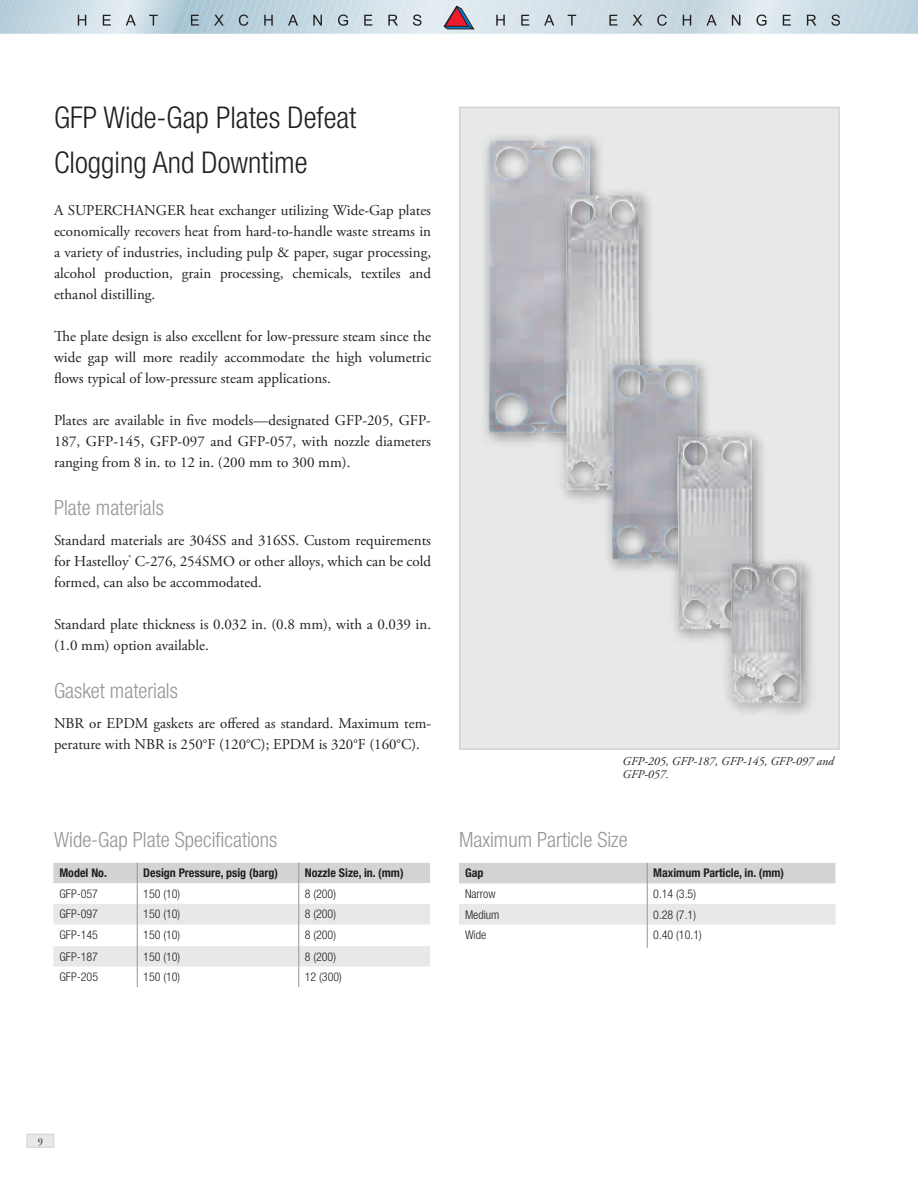
<style>
.page{position:relative;width:918px;height:1188px;background:#fff}
.page>*{position:absolute;margin:0;border:0;box-sizing:border-box;transform-origin:0 0}
.t1{font:300 condensed 30px/45px "Helvetica Neue LT Std";color:#231f20}
.t2{font:300 condensed 21px "Helvetica Neue LT Std";color:#949698}
.t3{font:15px/21px "Adobe Garamond Pro";color:#231f20;text-align:justify}
.t4{font:300 condensed 12px "Helvetica Neue LT Std";color:#231f20}
.t5{font:700 condensed 12px "Helvetica Neue LT Std";color:#231f20}
.t6{font:italic 12px/13.5px "Adobe Garamond Pro";color:#231f20}
.t7{font:10.5px "Adobe Garamond Pro";color:#231f20}
</style>
<div class="page">
<svg style="left:0;top:0;width:918px;height:34px;background:#c5d4dc"></svg>
<svg style="left:459px;top:863px;width:377px;height:85px"></svg>
<div style="left:27px;top:1134px;width:27px;height:13px;background:#e7e8e8"></div>
<div style="left:27px;top:1134px;width:27px;height:14px;border:1px solid #d1d3d4"></div>
<div style="left:459px;top:107px;width:381px;height:643px;background:#e7e8e8;border:2px solid #d1d3d4"></div>
<div style="left:480px;top:132px;width:125px;height:316px;background:#231f20;opacity:.5"></div>
<img style="left:534px;top:141px;width:14px;height:9px">
<div style="left:556px;top:186px;width:99px;height:319px;background:#231f20;opacity:.5"></div>
<img style="left:566px;top:195px;width:75px;height:295px">
<div style="left:603px;top:356px;width:109px;height:218px;background:#231f20;opacity:.5"></div>
<img style="left:612px;top:365px;width:85px;height:195px">
<div style="left:668px;top:427px;width:99px;height:217px;background:#231f20;opacity:.5"></div>
<img style="left:676px;top:436px;width:78px;height:193px">
<div style="left:721px;top:554px;width:95px;height:164px;background:#231f20;opacity:.5"></div>
<img style="left:730px;top:563px;width:71px;height:140px">
<svg style="left:53px;top:863px;width:377px;height:124px"></svg>
<h1 class="t1" style="left:54px;top:95px;width:304px">GFP Wide-Gap Plates Defeat<br>Clogging And Downtime</h1>
<p class="t3" style="left:54px;top:200px;width:379px">A SUPERCHANGER heat exchanger utilizing Wide-Gap plates economically recovers heat from hard-to-handle waste streams in a variety of industries, including pulp &amp; paper, sugar processing, alcohol production, grain processing, chemicals, textiles and ethanol distilling.</p>
<p class="t3" style="left:54px;top:326px;width:379px">The plate design is also excellent for low-pressure steam since the wide gap will more readily accommodate the high volumetric flows typical of low-pressure steam applications.</p>
<p class="t3" style="left:54px;top:410px;width:379px">Plates are available in five models—designated GFP-205, GFP-187, GFP-145, GFP-097 and GFP-057, with nozzle diameters ranging from 8 in. to 12 in. (200 mm to 300 mm).</p>
<h2 class="t2" style="left:54px;top:496px;width:111px">Plate materials</h2>
<p class="t3" style="left:54px;top:530px;width:379px">Standard materials are 304SS and 316SS. Custom requirements for Hastelloy<sup>®</sup> C-276, 254SMO or other alloys, which can be cold formed, can also be accommodated.</p>
<p class="t3" style="left:54px;top:614px;width:379px">Standard plate thickness is 0.032 in. (0.8 mm), with a 0.039 in. (1.0 mm) option available.</p>
<h2 class="t2" style="left:54px;top:679px;width:126px">Gasket materials</h2>
<p class="t3" style="left:54px;top:713px;width:379px">NBR or EPDM gaskets are offered as standard. Maximum tem&shy;perature with NBR is 250°F (120°C); EPDM is 320°F (160°C).</p>
<p class="t6" style="left:623px;top:754px;width:213px">GFP-205, GFP-187, GFP-145, GFP-097 and<br>GFP-057.</p>
<h2 class="t2" style="left:54px;top:828px;width:225px">Wide-Gap Plate Specifications</h2>
<h2 class="t2" style="left:459px;top:828px;width:170px">Maximum Particle Size</h2>
<p class="t5" style="left:465px;top:866px;width:20px">Gap</p>
<p class="t5" style="left:653px;top:866px;width:132px">Maximum Particle, in. (mm)</p>
<p class="t4" style="left:465px;top:887px;width:32px">Narrow</p>
<p class="t4" style="left:653px;top:887px;width:44px">0.14 (3.5)</p>
<p class="t4" style="left:465px;top:907px;width:36px">Medium</p>
<p class="t4" style="left:653px;top:907px;width:44px">0.28 (7.1)</p>
<p class="t4" style="left:465px;top:928px;width:23px">Wide</p>
<p class="t4" style="left:653px;top:928px;width:50px">0.40 (10.1)</p>
<p class="t5" style="left:59px;top:866px;width:49px">Model No.</p>
<p class="t5" style="left:143px;top:866px;width:136px">Design Pressure, psig (barg)</p>
<p class="t5" style="left:305px;top:866px;width:100px">Nozzle Size, in. (mm)</p>
<p class="t4" style="left:59px;top:887px;width:40px">GFP-057</p>
<p class="t4" style="left:143px;top:887px;width:39px">150 (10)</p>
<p class="t4" style="left:305px;top:887px;width:33px">8 (200)</p>
<p class="t4" style="left:59px;top:907px;width:40px">GFP-097</p>
<p class="t4" style="left:143px;top:907px;width:39px">150 (10)</p>
<p class="t4" style="left:305px;top:907px;width:33px">8 (200)</p>
<p class="t4" style="left:59px;top:928px;width:40px">GFP-145</p>
<p class="t4" style="left:143px;top:928px;width:39px">150 (10)</p>
<p class="t4" style="left:305px;top:928px;width:33px">8 (200)</p>
<p class="t4" style="left:59px;top:949px;width:40px">GFP-187</p>
<p class="t4" style="left:143px;top:949px;width:39px">150 (10)</p>
<p class="t4" style="left:305px;top:949px;width:33px">8 (200)</p>
<p class="t4" style="left:60px;top:970px;width:40px">GFP-205</p>
<p class="t4" style="left:143px;top:970px;width:39px">150 (10)</p>
<p class="t4" style="left:305px;top:970px;width:39px">12 (300)</p>
<p class="t7" style="left:38px;top:1135px;width:7px">9</p>
</div>
